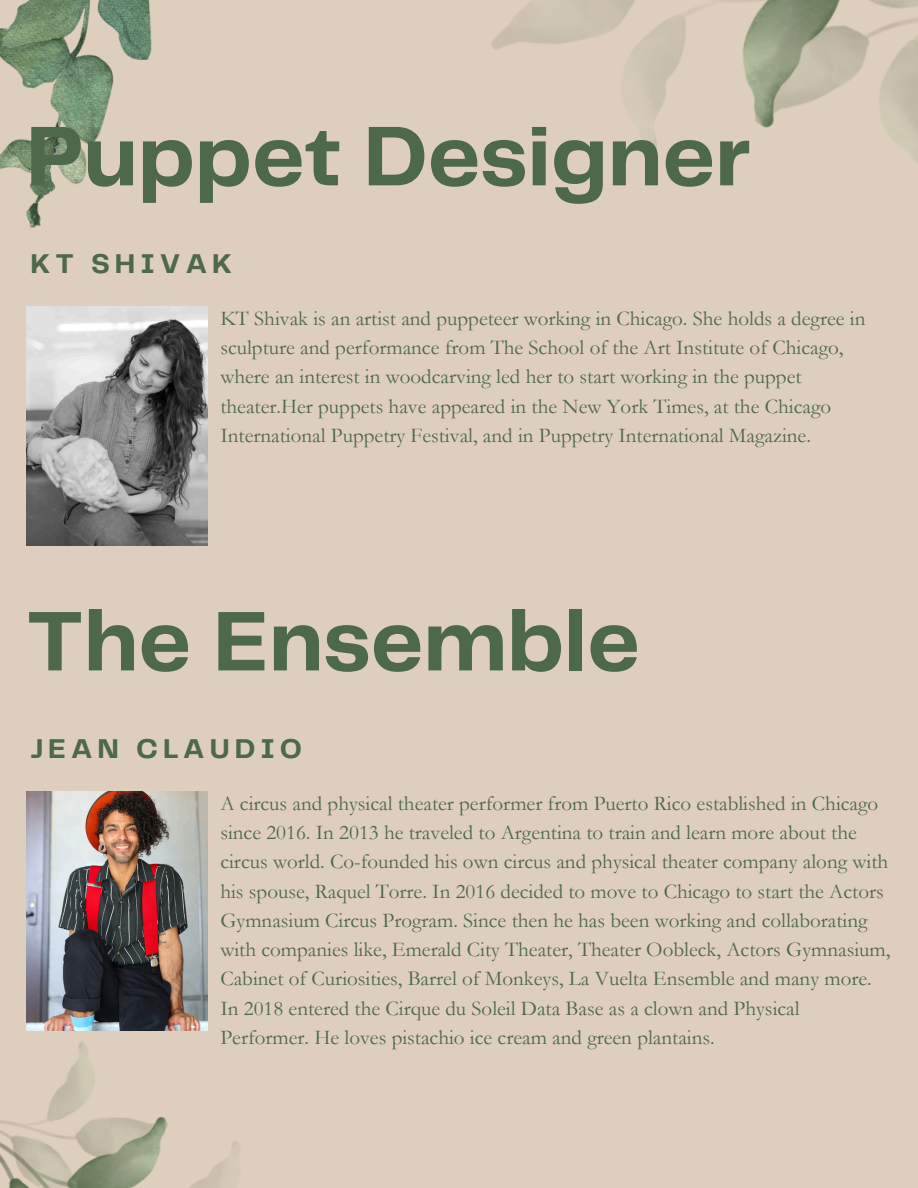
<style>
.page{position:relative;width:918px;height:1188px;background:#decebe}
.page>*{position:absolute;margin:0;border:0;box-sizing:border-box;transform-origin:0 0}
.t1{font:700 87.75px "Telegraf";color:#4e684b}
.t2{font:700 28.2px "Telegraf";letter-spacing:.18em;color:#4e684b}
.t3{font:21px/29.2px "Garamond";color:#4e684b}
</style>
<div class="page">
<img style="left:0;top:0;width:152px;height:228px">
<img style="left:492px;top:0;width:426px;height:163px">
<img style="left:0;top:1041px;width:240px;height:147px">
<img style="left:26px;top:307px;width:181px;height:238px">
<img style="left:26px;top:792px;width:181px;height:238px">
<h1 class="t1" style="left:26px;top:119px;width:726px">Puppet Designer</h1>
<p class="t2" style="left:30px;top:251px;width:203px">KT SHIVAK</p>
<p class="t3" style="left:220px;top:304px;width:647px">KT Shivak is an artist and puppeteer working in Chicago. She holds a degree in sculpture and performance from The School of the Art Institute of Chicago, where an interest in woodcarving led her to start working in the puppet theater.Her puppets have appeared in the New York Times, at the Chicago International Puppetry Festival, and in Puppetry International Magazine.</p>
<p class="t1" style="left:26px;top:604px;width:615px">The Ensemble</p>
<p class="t2" style="left:30px;top:736px;width:273px">JEAN CLAUDIO</p>
<p class="t3" style="left:220px;top:789px;width:672px">A circus and physical theater performer from Puerto Rico established in Chicago since 2016. In 2013 he traveled to Argentina to train and learn more about the circus world. Co-founded his own circus and physical theater company along with his spouse, Raquel Torre. In 2016 decided to move to Chicago to start the Actors Gymnasium Circus Program. Since then he has been working and collaborating with companies like, Emerald City Theater, Theater Oobleck, Actors Gymnasium, Cabinet of Curiosities, Barrel of Monkeys, La Vuelta Ensemble and many more.<br>In 2018 entered the Cirque du Soleil Data Base as a clown and Physical Performer. He loves pistachio ice cream and green plantains.</p>
</div>
